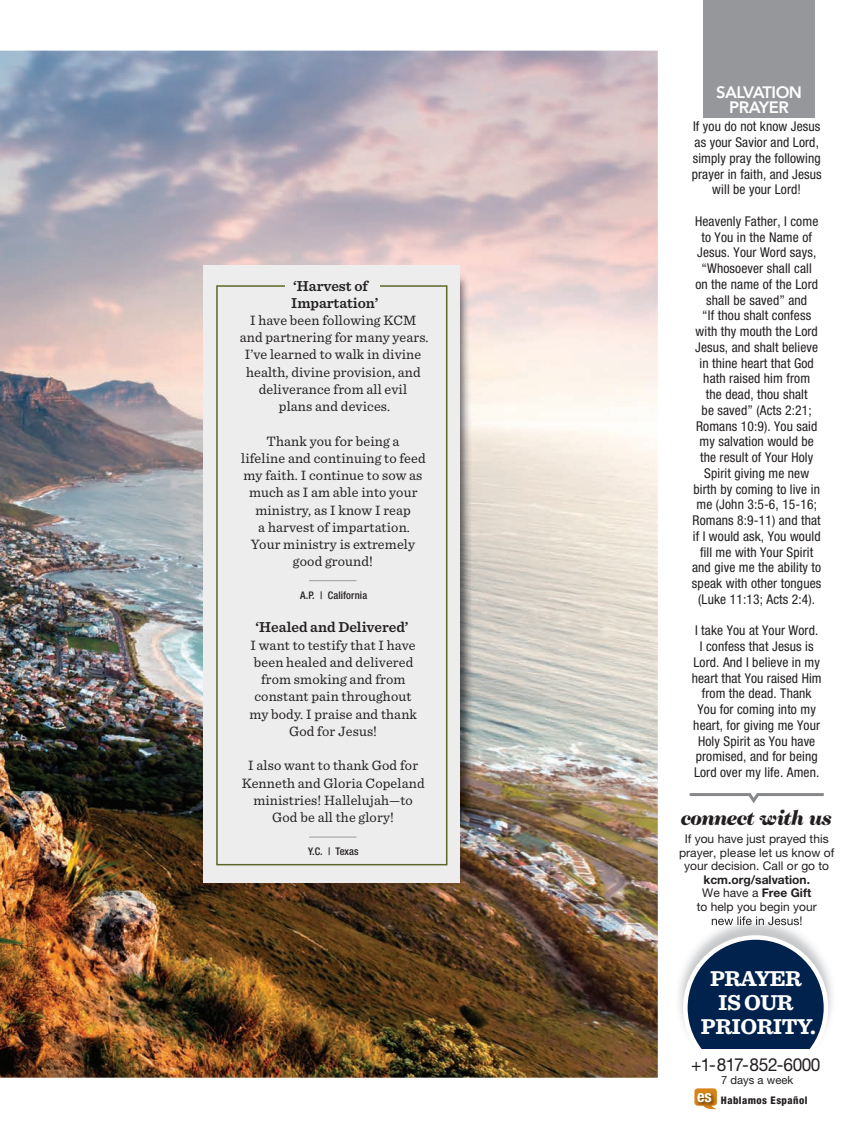
<style>
.page{position:relative;width:865px;height:1135px;background:#fff}
.page>*{position:absolute;margin:0;border:0;box-sizing:border-box;transform-origin:0 0}
.t1{font:700 22.5px/24px "Sentinel";letter-spacing:-.02em;color:#fff;text-align:center}
.t2{font:italic 900 21px "Caslon 224 Std";letter-spacing:-.03em;color:#231f20}
.t3{font:18px "Helvetica Neue LT Std";letter-spacing:-.03em;color:#231f20;scale:.96 1}
.t4{font:800 16.5px/15px "Avenir";letter-spacing:-.03em;color:#fff;text-align:center}
.t5{font:600 15px/16.5px "Sentinel";color:#231f20}
.t6{font:14.25px/17.2px "Sentinel";letter-spacing:.01em;color:#231f20;text-align:center}
.t7{font:condensed 13.5px/15.8px "Helvetica Neue LT Std";letter-spacing:.01em;color:#231f20;text-align:center}
.t8{font:12px/13.5px "Helvetica Neue LT Std";color:#231f20;text-align:center}
.t9{font:700 12px/13.5px "Helvetica Neue LT Std";color:#231f20;text-align:center}
.t10{font:11.25px "Helvetica Neue LT Std";color:#231f20}
.t11{font:500 condensed 10.5px "Helvetica Neue LT Std";letter-spacing:.01em;color:#231f20}
.t12{font:800 condensed 10.5px "Helvetica Neue LT Std";letter-spacing:.04em;color:#231f20}
.s1{font-weight:400}
</style>
<div class="page">
<img style="left:0;top:51px;width:657px;height:1027px">
<div style="left:703px;top:0;width:111px;height:117px;background:#95979a"></div>
<img style="left:460px;top:273px;width:15px;height:561px">
<div style="left:203px;top:265px;width:257px;height:618px;background:#ededee"></div>
<div style="left:216px;top:285px;width:231px;height:580px;border:2px solid #5e6729"></div>
<div style="left:285px;top:272px;width:95px;height:21px;background:#ededee"></div>
<hr style="left:309px;top:580px;width:47px;height:1px;background:#999b9e">
<hr style="left:309px;top:837px;width:47px;height:1px;background:#999b9e">
<svg style="left:689px;top:793px;width:135px;height:10px"></svg>
<img style="left:679px;top:917px;width:153px;height:112px">
<img style="left:711px;top:917px;width:90px;height:8px">
<div style="left:685px;top:937px;width:140px;height:141px;background:#00224c;border-radius:50%"></div>
<div style="left:682px;top:935px;width:145px;height:145px;border:4px solid #fff;border-radius:50%"></div>
<div style="left:676px;top:1050px;width:167px;height:41px;background:#fff"></div>
<svg style="left:694px;top:1088px;width:22px;height:22px"></svg>
<img style="left:695px;top:1091px;width:21px;height:16px">
<p class="t5" style="left:291px;top:277px;width:89px">‘Harvest of<br>Impartation’</p>
<p class="t6" style="left:239px;top:311px;width:190px">I have been following KCM and partnering for many years.<br>I’ve learned to walk in divine health, divine provision, and deliverance from all evil<br>plans and devices.</p>
<p class="t6" style="left:241px;top:431px;width:186px">Thank you for being a<br>lifeline and continuing to feed my faith. I continue to sow as much as I am able into your ministry, as I know I reap<br>a harvest of impartation.<br>Your ministry is extremely good ground!</p>
<p class="t11" style="left:300px;top:589px;width:68px">A.P. | California</p>
<p class="t5" style="left:255px;top:618px;width:154px">‘Healed and Delivered’</p>
<p class="t6" style="left:249px;top:635px;width:169px">I want to testify that I have been healed and delivered from smoking and from constant pain throughout my body. I praise and thank<br>God for Jesus!</p>
<p class="t6" style="left:241px;top:756px;width:184px">I also want to thank God for<br>Kenneth and Gloria Copeland ministries! Hallelujah—to<br>God be all the glory!</p>
<p class="t11" style="left:308px;top:845px;width:52px">Y.C. | Texas</p>
<p class="t4" style="left:715px;top:85px;width:87px">SALVATION<br>PRAYER</p>
<p class="t7" style="left:691px;top:119px;width:131px">If you do not know Jesus as your Savior and Lord, simply pray the following prayer in faith, and Jesus will be your Lord!</p>
<p class="t7" style="left:691px;top:213px;width:131px">Heavenly Father, I come to You in the Name of<br>Jesus. Your Word says, “Whosoever shall call<br>on the name of the Lord shall be saved” and<br>“If thou shalt confess with thy mouth the Lord<br>Jesus, and shalt believe in thine heart that God hath raised him from<br>the dead, thou shalt<br>be saved” (Acts 2:21;<br>Romans 10:9). You said my salvation would be the result of Your Holy<br>Spirit giving me new birth by coming to live in me (John 3:5-6, 15-16;<br>Romans 8:9-11) and that if I would ask, You would fill me with Your Spirit and give me the ability to speak with other tongues (Luke 11:13; Acts 2:4).</p>
<p class="t7" style="left:691px;top:623px;width:131px">I take You at Your Word.<br>I confess that Jesus is<br>Lord. And I believe in my heart that You raised Him from the dead. Thank<br>You for coming into my heart, for giving me Your<br>Holy Spirit as You have promised, and for being<br>Lord over my life. Amen.</p>
<h2 class="t2" style="left:679px;top:806px;width:153px">connect with us</h2>
<p class="t8" style="left:678px;top:832px;width:156px">If you have just prayed this prayer, please let us know of your decision. Call or go to</p>
<p class="t9" style="left:696px;top:872px;width:121px">kcm.org/salvation.<br><span class="s1">We have a</span> Free Gift <span class="s1">to help you begin your</span></p>
<h1 class="t1" style="left:700px;top:965px;width:116px">PRAYER<br>IS OUR<br>PRIORITY.</h1>
<h3 class="t3" style="left:690px;top:1054px;width:136px">+1-817-852-6000</h3>
<p class="t10" style="left:720px;top:1073px;width:74px">7 days a week</p>
<p class="t12" style="left:696px;top:1093px;width:112px"><sup>es</sup> Hablamos Español</p>
</div>
